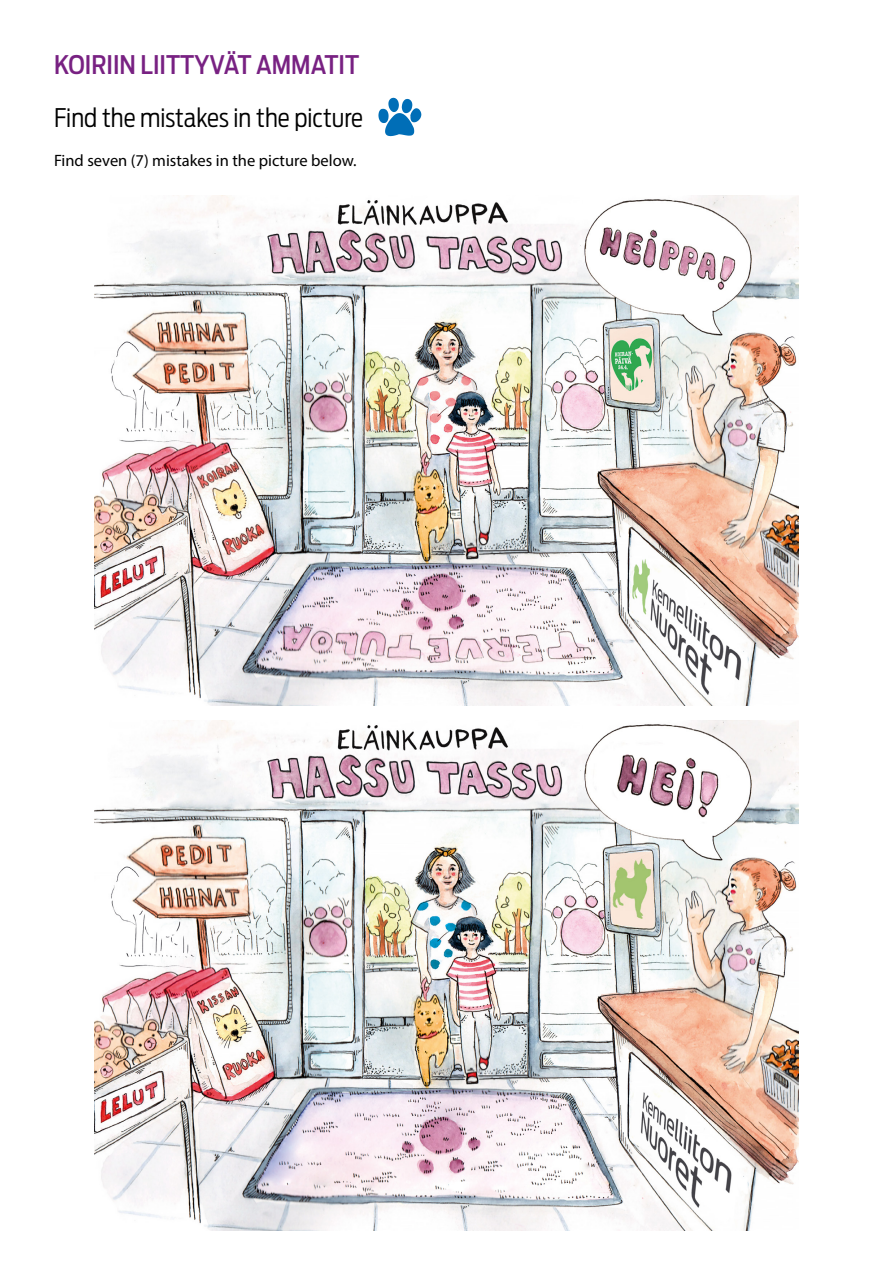
<style>
.page{position:relative;width:893px;height:1263px;background:#fff}
.page>*{position:absolute;margin:0;border:0;box-sizing:border-box;transform-origin:0 0}
.t1{font:300 25.5px "Antenna Cond";color:#000}
.t2{font:500 25.5px "Antenna Cond";color:#782182}
.t3{font:16.5px "Myriad Pro";color:#000}
</style>
<div class="page">
<img style="left:95px;top:196px;width:703px;height:509px">
<img style="left:95px;top:721px;width:703px;height:509px">
<svg style="left:378px;top:98px;width:43px;height:38px"></svg>
<h1 class="t2" style="left:54px;top:50px;width:307px">KOIRIIN LIITTYVÄT AMMATIT</h1>
<h1 class="t1" style="left:54px;top:102px;width:311px">Find the mistakes in the picture</h1>
<p class="t3" style="left:54px;top:151px;width:304px">Find seven (7) mistakes in the picture below.</p>
</div>
